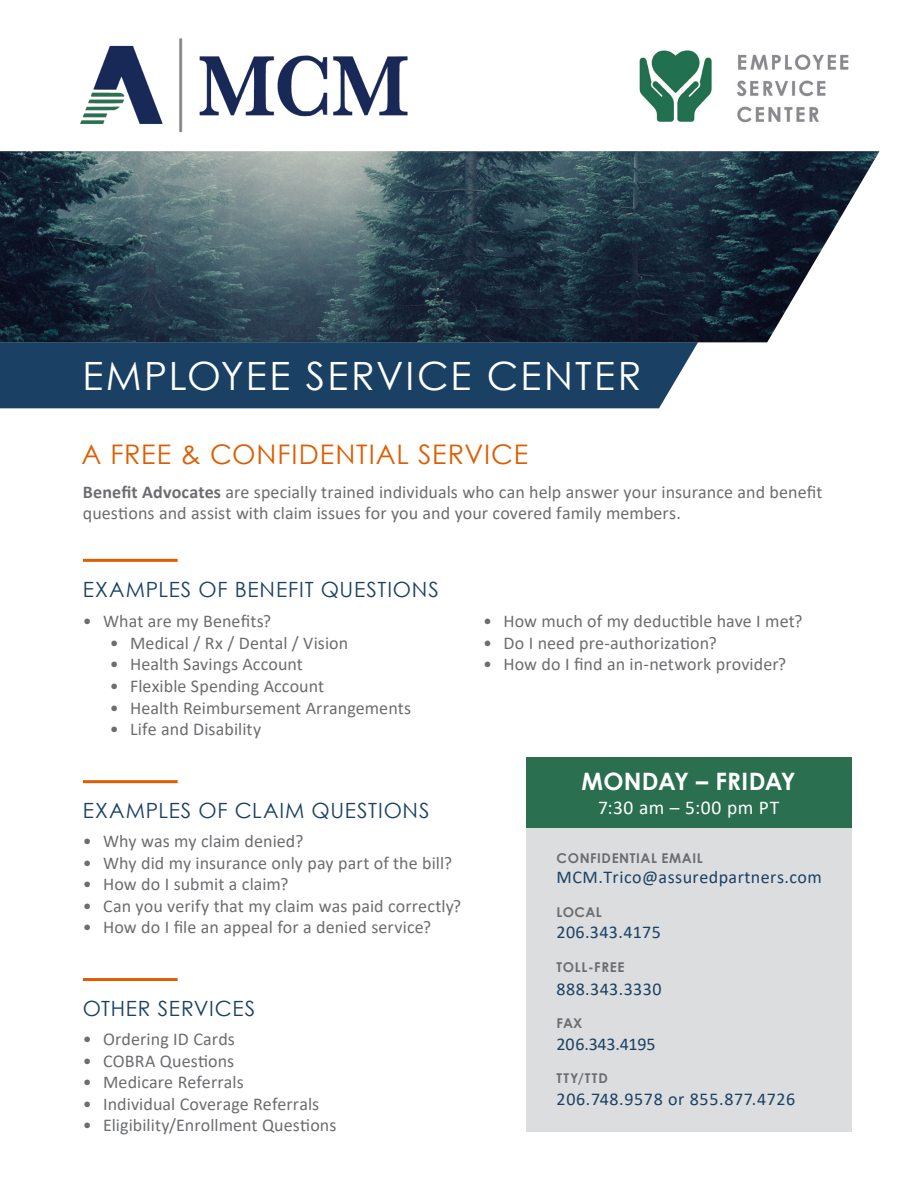
<style>
.page{position:relative;width:918px;height:1188px;background:#fff}
.page>*{position:absolute;margin:0;border:0;box-sizing:border-box;transform-origin:0 0}
.t1{font:39px "Century Gothic";letter-spacing:.055em;color:#fff}
.t2{font:27px "Century Gothic";letter-spacing:.035em;color:#dc5e00}
.t3{font:700 24px "Century Gothic";letter-spacing:.01em;color:#fff}
.t4{font:21px "Century Gothic";letter-spacing:.04em;color:#1a4164}
.t5{font:19.5px "Calibri";letter-spacing:.03em;color:#fff}
.t6{font:18px/21.6px "Calibri";letter-spacing:.005em;color:#6c6d70}
.t7{font:18px "Calibri";letter-spacing:.025em;color:#1a4164}
.t8{font:18px "Calibri";letter-spacing:-.015em;color:#1a4164}
.t9{font:700 13.5px "Century Gothic";letter-spacing:.045em;color:#6c6d70}
.s1{font-weight:700}
</style>
<div class="page">
<div style="left:526px;top:757px;width:326px;height:71px;background:#2a6f50"></div>
<img style="left:0;top:151px;width:880px;height:191px">
<div style="left:0;top:342px;width:698px;height:66px;background:#1a4164"></div>
<hr style="left:83px;top:978px;width:95px;height:3px;background:#dc5e00">
<hr style="left:83px;top:780px;width:95px;height:3px;background:#dc5e00">
<hr style="left:83px;top:559px;width:95px;height:3px;background:#dc5e00">
<img style="left:80px;top:38px;width:328px;height:95px">
<img style="left:639px;top:50px;width:210px;height:73px">
<div style="left:526px;top:828px;width:326px;height:303px;background:#dcdddf"></div>
<p class="t1" style="left:82px;top:349px;width:560px">EMPLOYEE SERVICE CENTER</p>
<p class="t2" style="left:81px;top:435px;width:448px">A FREE &amp; CONFIDENTIAL SERVICE</p>
<p class="t6" style="left:83px;top:481px;width:741px"><span class="s1">Benefit Advocates</span> are specially trained individuals who can help answer your insurance and benefit questions and assist with claim issues for you and your covered family members.</p>
<p class="t4" style="left:83px;top:574px;width:357px">EXAMPLES OF BENEFIT QUESTIONS</p>
<p class="t6" style="left:83px;top:610px;width:190px">• What are my Benefits?</p>
<p class="t6" style="left:110px;top:632px;width:240px">• Medical / Rx / Dental / Vision</p>
<p class="t6" style="left:110px;top:653px;width:195px">• Health Savings Account</p>
<p class="t6" style="left:110px;top:675px;width:216px">• Flexible Spending Account</p>
<p class="t6" style="left:110px;top:696px;width:303px">• Health Reimbursement Arrangements</p>
<p class="t6" style="left:110px;top:718px;width:153px">• Life and Disability</p>
<p class="t4" style="left:83px;top:796px;width:348px">EXAMPLES OF CLAIM QUESTIONS</p>
<p class="t6" style="left:83px;top:830px;width:222px">• Why was my claim denied?</p>
<p class="t6" style="left:83px;top:851px;width:371px">• Why did my insurance only pay part of the bill?</p>
<p class="t6" style="left:83px;top:873px;width:207px">• How do I submit a claim?</p>
<p class="t6" style="left:83px;top:895px;width:380px">• Can you verify that my claim was paid correctly?</p>
<p class="t6" style="left:83px;top:916px;width:350px">• How do I file an appeal for a denied service?</p>
<p class="t4" style="left:83px;top:993px;width:174px">OTHER SERVICES</p>
<p class="t6" style="left:83px;top:1028px;width:153px">• Ordering ID Cards</p>
<p class="t6" style="left:83px;top:1049px;width:153px">• COBRA Questions</p>
<p class="t6" style="left:83px;top:1071px;width:162px">• Medicare Referrals</p>
<p class="t6" style="left:83px;top:1092px;width:238px">• Individual Coverage Referrals</p>
<p class="t6" style="left:83px;top:1114px;width:255px">• Eligibility/Enrollment Questions</p>
<p class="t6" style="left:483px;top:610px;width:321px">• How much of my deductible have I met?</p>
<p class="t6" style="left:483px;top:632px;width:235px">• Do I need pre-authorization?</p>
<p class="t6" style="left:483px;top:653px;width:304px">• How do I find an in-network provider?</p>
<p class="t3" style="left:582px;top:763px;width:216px">MONDAY – FRIDAY</p>
<p class="t5" style="left:598px;top:794px;width:183px">7:30 am – 5:00 pm PT</p>
<p class="t9" style="left:557px;top:847px;width:148px">CONFIDENTIAL EMAIL</p>
<p class="t7" style="left:557px;top:865px;width:267px">MCM.Trico@assuredpartners.com</p>
<p class="t9" style="left:557px;top:902px;width:47px">LOCAL</p>
<p class="t7" style="left:557px;top:919px;width:106px">206.343.4175</p>
<p class="t9" style="left:557px;top:957px;width:69px">TOLL-FREE</p>
<p class="t7" style="left:557px;top:976px;width:106px">888.343.3330</p>
<p class="t9" style="left:557px;top:1013px;width:27px">FAX</p>
<p class="t8" style="left:557px;top:1031px;width:100px">206.343.4195</p>
<p class="t9" style="left:557px;top:1068px;width:53px">TTY/TTD</p>
<p class="t7" style="left:557px;top:1087px;width:240px">206.748.9578 or 855.877.4726</p>
</div>
